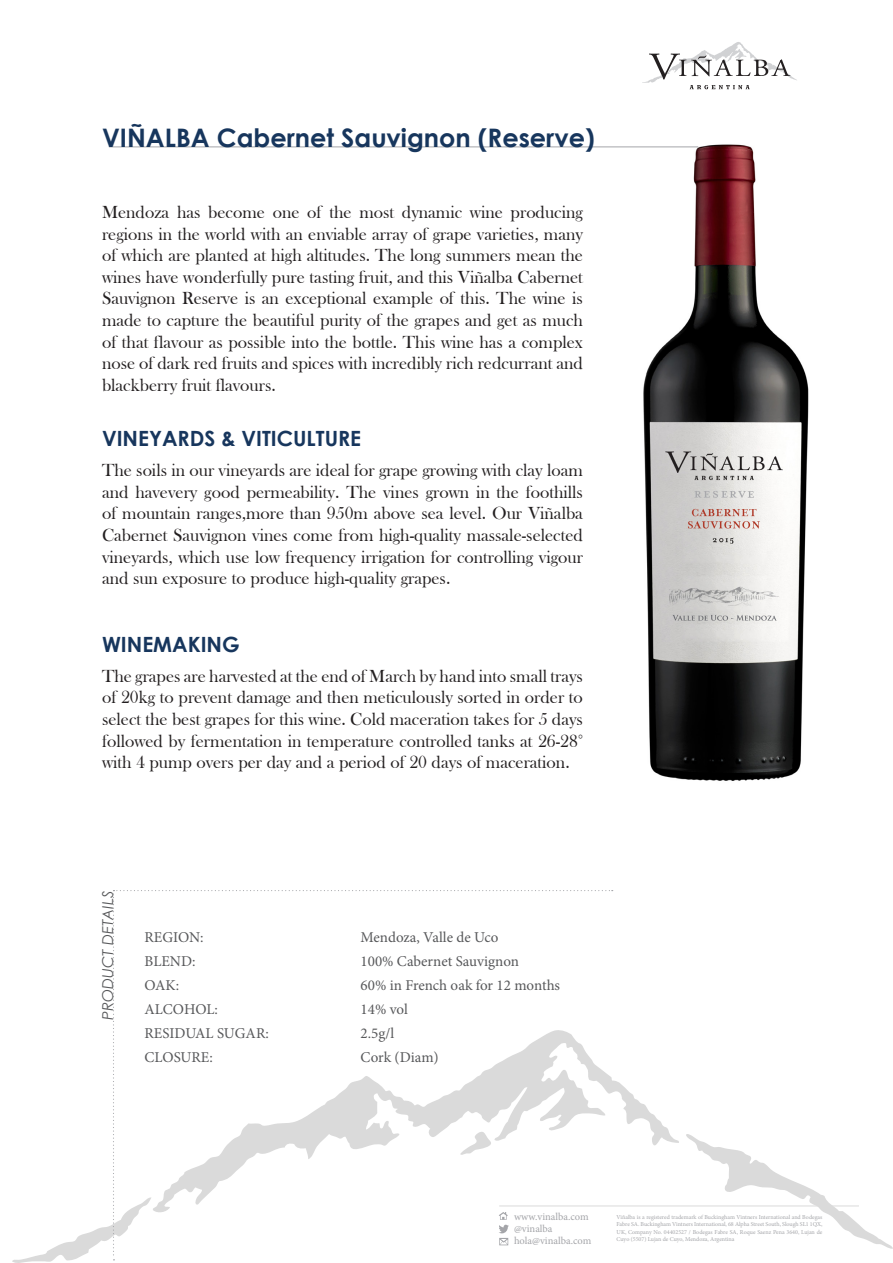
<style>
.page{position:relative;width:893px;height:1263px;background:#fff}
.page>*{position:absolute;margin:0;border:0;box-sizing:border-box;transform-origin:0 0}
.Wine_Name{font:700 25.5px "Century Gothic";color:#17365d}
.Subtitle{font:700 21px "Century Gothic";color:#17365d}
.Main_Para{font:18px/21.6px "Bask Old Face";color:#231f20;text-align:justify}
.t1{font:15px "Minion Pro";color:#57585a}
.t2{font:italic 15px "Century Gothic";color:#57585a}
.t3{font:10.5px/12px "Minion Pro";color:#a4a5a9}
.t4{font:6px/7.2px "Minion Pro";letter-spacing:-.005em;color:#a4a5a9;text-align:justify}
</style>
<div class="page">
<svg style="left:642px;top:42px;width:155px;height:47px"></svg>
<svg style="left:12px;top:1080px;width:881px;height:183px"></svg>
<svg style="left:113px;top:890px;width:500px;height:370px"></svg>
<img style="left:606px;top:144px;width:203px;height:637px">
<hr style="left:109px;top:147px;width:589px;height:1px;background:#a4a5a9">
<p class="Wine_Name" style="left:102px;top:118px;width:494px">VIÑALBA Cabernet Sauvignon (Reserve)</p>
<p class="Main_Para" style="left:102px;top:202px;width:482px">Mendoza has become one of the most dynamic wine producing regions in the world with an enviable array of grape varieties, many of which are planted at high altitudes. The long summers mean the wines have wonderfully pure tasting fruit, and this Viñalba Cabernet Sauvignon Reserve is an exceptional example of this. The wine is made to capture the beautiful purity of the grapes and get as much of that flavour as possible into the bottle. This wine has a complex nose of dark red fruits and spices with incredibly rich redcurrant and blackberry fruit flavours.</p>
<p class="Subtitle" style="left:102px;top:423px;width:261px">VINEYARDS &amp; VITICULTURE</p>
<p class="Main_Para" style="left:102px;top:460px;width:482px">The soils in our vineyards are ideal for grape growing with clay loam and havevery good permeability. The vines grown in the foothills of mountain ranges,more than 950m above sea level. Our Viñalba Cabernet Sauvignon vines come from high-quality massale-selected vineyards, which use low frequency irrigation for controlling vigour and sun exposure to produce high-quality grapes.</p>
<p class="Subtitle" style="left:102px;top:628px;width:139px">WINEMAKING</p>
<p class="Main_Para" style="left:102px;top:665px;width:482px">The grapes are harvested at the end of March by hand into small trays of 20kg to prevent damage and then meticulously sorted in order to select the best grapes for this wine. Cold maceration takes for 5 days followed by fermentation in temperature controlled tanks at 26-28° with 4 pump overs per day and a period of 20 days of maceration.</p>
<p class="t2" style="left:97px;top:1020px;width:131px;rotate:-90deg">PRODUCT DETAILS</p>
<p class="t1" style="left:145px;top:927px;width:61px">REGION:</p>
<p class="t1" style="left:361px;top:927px;width:140px">Mendoza, Valle de Uco</p>
<p class="t1" style="left:145px;top:951px;width:52px">BLEND:</p>
<p class="t1" style="left:361px;top:951px;width:160px">100% Cabernet Sauvignon</p>
<p class="t1" style="left:145px;top:975px;width:36px">OAK:</p>
<p class="t1" style="left:361px;top:975px;width:201px">60% in French oak for 12 months</p>
<p class="t1" style="left:145px;top:999px;width:75px">ALCOHOL:</p>
<p class="t1" style="left:361px;top:999px;width:49px">14% vol</p>
<p class="t1" style="left:145px;top:1023px;width:126px">RESIDUAL SUGAR:</p>
<p class="t1" style="left:361px;top:1023px;width:35px">2.5g/l</p>
<p class="t1" style="left:145px;top:1047px;width:70px">CLOSURE:</p>
<p class="t1" style="left:361px;top:1047px;width:80px">Cork (Diam)</p>
<p class="t3" style="left:514px;top:1210px;width:79px">www.vinalba.com @vinalba hola@vinalba.com</p>
<p class="t4" style="left:617px;top:1214px;width:207px">Viñalba is a registered trademark of Buckingham Vintners International and Bodegas Fabre SA. Buckingham Vintners International, 68 Alpha Street South, Slough SL1 1QX, UK, Company No. 04402527 / Bodegas Fabre SA, Roque Saenz Pena 3640, Lujan de Cuyo (5507) Lujan de Cuyo, Mendoza, Argentina</p>
</div>
